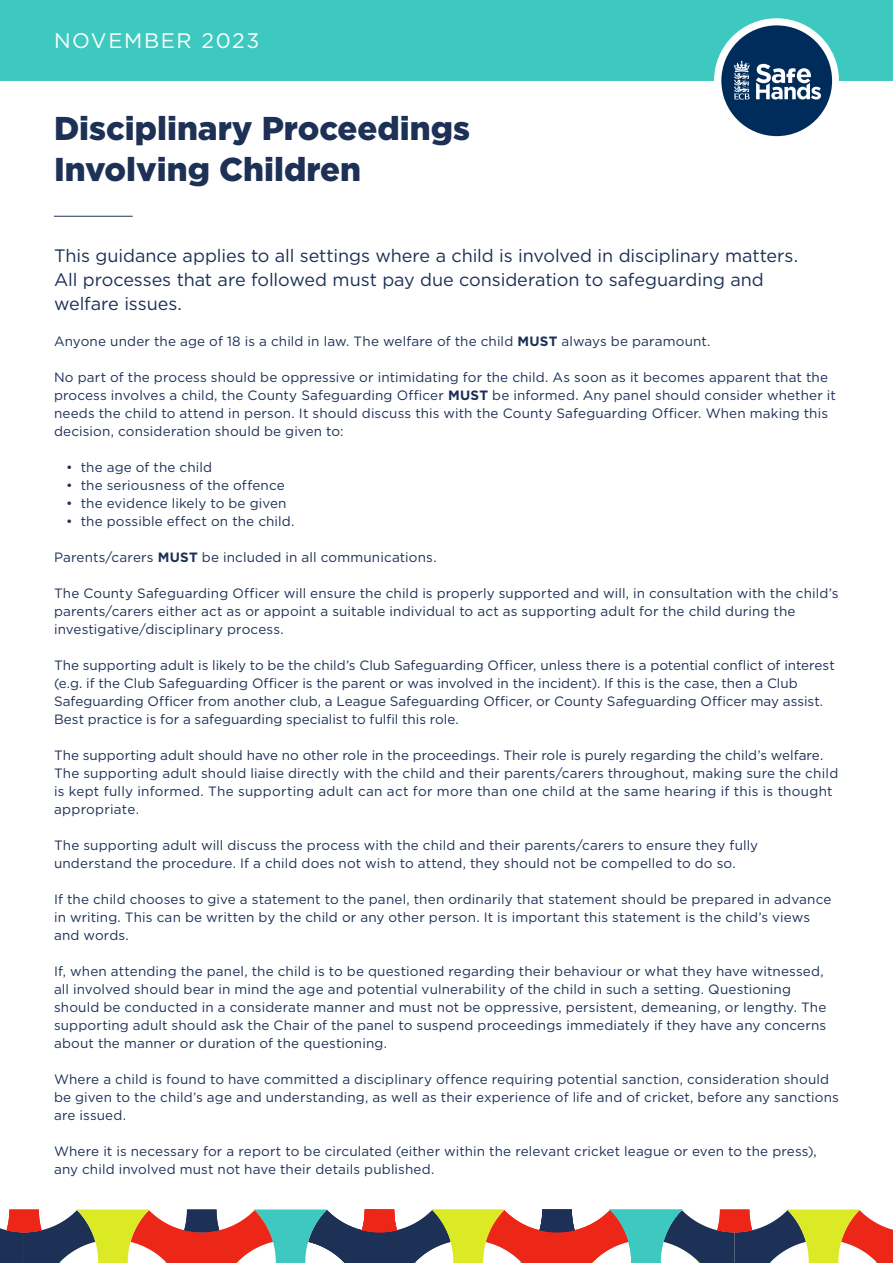
<style>
.page{position:relative;width:893px;height:1263px;background:#fff}
.page>*{position:absolute;margin:0;border:0;box-sizing:border-box;transform-origin:0 0}
.t1{font:900 33px/40.5px "Gotham";color:#1d3055}
.t2{font:21px "Gotham";letter-spacing:.08em;color:#fff}
.t3{font:18px/24px "Gotham HTF";letter-spacing:-.005em;color:#1d3055}
.t4{font:13.5px/18px "Gotham HTF";letter-spacing:.01em;color:#1d3055}
.s1{font-weight:700}
</style>
<div class="page">
<svg style="left:0;top:1209px;width:893px;height:54px"></svg>
<div style="left:0;top:0;width:893px;height:81px;background:#3dc9bf"></div>
<div style="left:714px;top:18px;width:125px;height:125px;background:#fff;border-radius:50%"></div>
<div style="left:721px;top:25px;width:111px;height:111px;background:#002c5b;border-radius:50%"></div>
<svg style="left:733px;top:61px;width:17px;height:39px"></svg>
<svg style="left:756px;top:64px;width:65px;height:35px"></svg>
<hr style="left:54px;top:216px;width:79px;height:1px;background:#1d3055">
<h2 class="t2" style="left:54px;top:27px;width:207px">NOVEMBER 2023</h2>
<h1 class="t1" style="left:54px;top:108px;width:418px">Disciplinary Proceedings<br>Involving Children</h1>
<h3 class="t3" style="left:54px;top:243px;width:746px">This guidance applies to all settings where a child is involved in disciplinary matters.<br>All processes that are followed must pay due consideration to safeguarding and welfare issues.</h3>
<p class="t4" style="left:54px;top:332px;width:658px">Anyone under the age of 18 is a child in law. The welfare of the child <span class="s1">MUST</span> always be paramount.</p>
<p class="t4" style="left:54px;top:368px;width:783px">No part of the process should be oppressive or intimidating for the child. As soon as it becomes apparent that the process involves a child, the County Safeguarding Officer <span class="s1">MUST</span> be informed. Any panel should consider whether it needs the child to attend in person. It should discuss this with the County Safeguarding Officer. When making this decision, consideration should be given to:</p>
<p class="t4" style="left:66px;top:458px;width:148px">• the age of the child</p>
<p class="t4" style="left:66px;top:476px;width:220px">• the seriousness of the offence</p>
<p class="t4" style="left:66px;top:494px;width:222px">• the evidence likely to be given</p>
<p class="t4" style="left:66px;top:512px;width:230px">• the possible effect on the child.</p>
<p class="t4" style="left:54px;top:548px;width:384px">Parents/carers <span class="s1">MUST</span> be included in all communications.</p>
<p class="t4" style="left:54px;top:584px;width:786px">The County Safeguarding Officer will ensure the child is properly supported and will, in consultation with the child’s parents/carers either act as or appoint a suitable individual to act as supporting adult for the child during the investigative/disciplinary process.</p>
<p class="t4" style="left:54px;top:656px;width:782px">The supporting adult is likely to be the child’s Club Safeguarding Officer, unless there is a potential conflict of interest (e.g. if the Club Safeguarding Officer is the parent or was involved in the incident). If this is the case, then a Club Safeguarding Officer from another club, a League Safeguarding Officer, or County Safeguarding Officer may assist.<br>Best practice is for a safeguarding specialist to fulfil this role.</p>
<p class="t4" style="left:54px;top:746px;width:786px">The supporting adult should have no other role in the proceedings. Their role is purely regarding the child’s welfare.<br>The supporting adult should liaise directly with the child and their parents/carers throughout, making sure the child is kept fully informed. The supporting adult can act for more than one child at the same hearing if this is thought appropriate.</p>
<p class="t4" style="left:54px;top:836px;width:706px">The supporting adult will discuss the process with the child and their parents/carers to ensure they fully understand the procedure. If a child does not wish to attend, they should not be compelled to do so.</p>
<p class="t4" style="left:54px;top:890px;width:779px">If the child chooses to give a statement to the panel, then ordinarily that statement should be prepared in advance in writing. This can be written by the child or any other person. It is important this statement is the child’s views and words.</p>
<p class="t4" style="left:54px;top:962px;width:774px">If, when attending the panel, the child is to be questioned regarding their behaviour or what they have witnessed, all involved should bear in mind the age and potential vulnerability of the child in such a setting. Questioning should be conducted in a considerate manner and must not be oppressive, persistent, demeaning, or lengthy. The supporting adult should ask the Chair of the panel to suspend proceedings immediately if they have any concerns about the manner or duration of the questioning.</p>
<p class="t4" style="left:54px;top:1070px;width:786px">Where a child is found to have committed a disciplinary offence requiring potential sanction, consideration should be given to the child’s age and understanding, as well as their experience of life and of cricket, before any sanctions are issued.</p>
<p class="t4" style="left:54px;top:1142px;width:764px">Where it is necessary for a report to be circulated (either within the relevant cricket league or even to the press), any child involved must not have their details published.</p>
</div>
